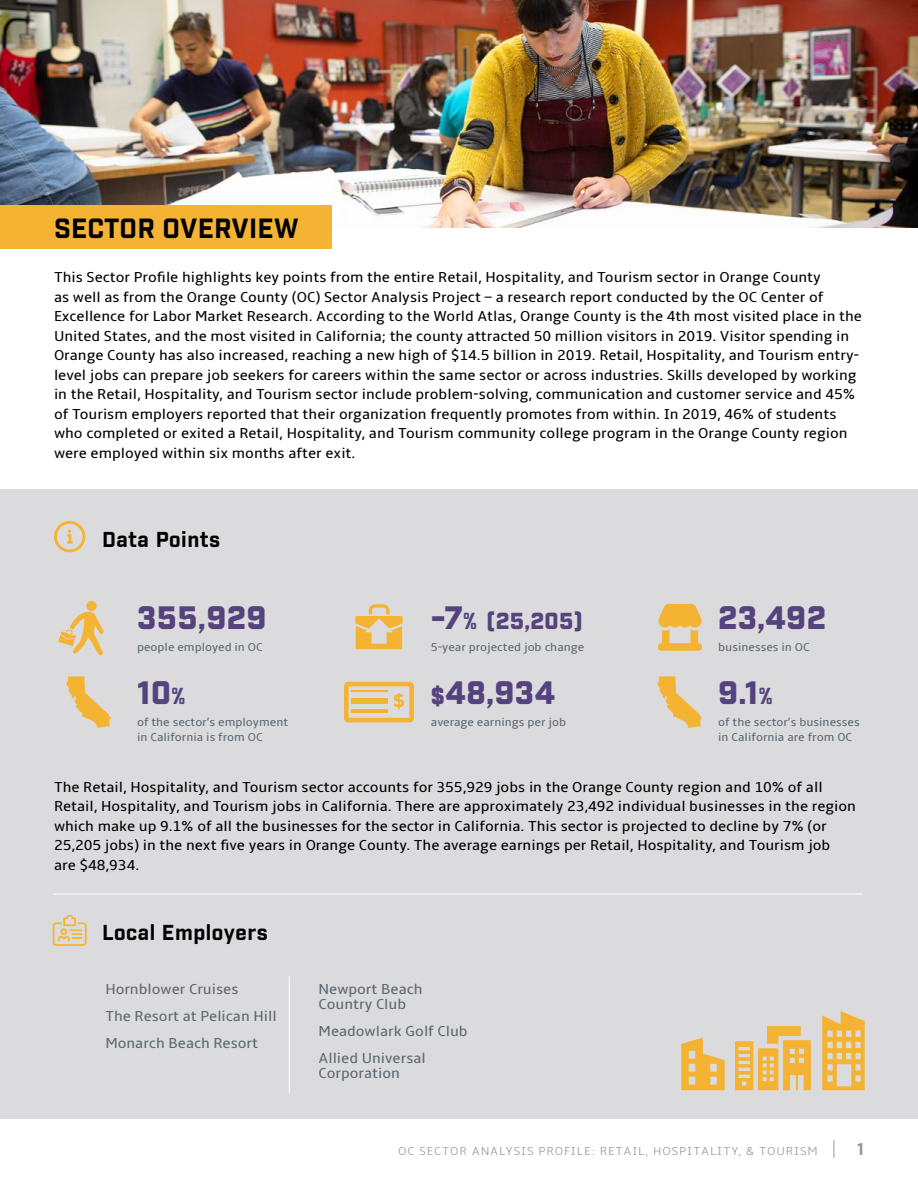
<style>
.page{position:relative;width:918px;height:1188px;background:#fff}
.page>*{position:absolute;margin:0;border:0;box-sizing:border-box;transform-origin:0 0}
.t1{font:900 31.5px "Industry";letter-spacing:.015em;color:#55437e}
.t2{font:700 27px "Industry";letter-spacing:.01em;color:#000}
.t3{font:900 22.5px "Industry";color:#55437e}
.t4{font:700 21px "Industry";letter-spacing:.025em;color:#000}
.t5{font:700 16.5px "Industry";color:#939598}
.t6{font:15px/19.5px "Amble";color:#000}
.t7{font:15px/27px "Amble";color:#5b6771}
.t8{font:12px/15px "Amble";color:#5b6771}
.t9{font:300 12px "Amble";letter-spacing:.075em;color:#939598}
.s1{font-size:22.5px}
.s2{font-size:31.5px}
</style>
<div class="page">
<img style="left:0;top:0;width:918px;height:227px">
<div style="left:0;top:489px;width:918px;height:630px;background:#dbdbdd"></div>
<svg style="left:54px;top:521px;width:31px;height:31px"></svg>
<svg style="left:53px;top:914px;width:34px;height:32px"></svg>
<svg style="left:58px;top:601px;width:46px;height:54px"></svg>
<svg style="left:66px;top:676px;width:45px;height:52px"></svg>
<svg style="left:657px;top:676px;width:45px;height:52px"></svg>
<svg style="left:355px;top:604px;width:48px;height:45px"></svg>
<svg style="left:344px;top:682px;width:70px;height:40px"></svg>
<svg style="left:658px;top:604px;width:44px;height:47px"></svg>
<hr style="left:53px;top:894px;width:810px;height:1px;background:#fff">
<hr style="left:289px;top:976px;width:1px;height:117px;background:#fff">
<svg style="left:681px;top:1038px;width:44px;height:52px"></svg>
<svg style="left:735px;top:1026px;width:76px;height:64px"></svg>
<svg style="left:822px;top:1011px;width:43px;height:79px"></svg>
<div style="left:0;top:205px;width:332px;height:44px;background:#f4b333"></div>
<svg style="left:834px;top:1140px;width:1px;height:18px"></svg>
<h2 class="t2" style="left:54px;top:212px;width:246px">SECTOR OVERVIEW</h2>
<p class="t6" style="left:54px;top:268px;width:810px">This Sector Profile highlights key points from the entire Retail, Hospitality, and Tourism sector in Orange County<br>as well as from the Orange County (OC) Sector Analysis Project – a research report conducted by the OC Center of Excellence for Labor Market Research. According to the World Atlas, Orange County is the 4th most visited place in the United States, and the most visited in California; the county attracted 50 million visitors in 2019. Visitor spending in Orange County has also increased, reaching a new high of $14.5 billion in 2019. Retail, Hospitality, and Tourism entry&shy;level jobs can prepare job seekers for careers within the same sector or across industries. Skills developed by working in the Retail, Hospitality, and Tourism sector include problem-solving, communication and customer service and 45% of Tourism employers reported that their organization frequently promotes from within. In 2019, 46% of students who completed or exited a Retail, Hospitality, and Tourism community college program in the Orange County region were employed within six months after exit.</p>
<h3 class="t4" style="left:102px;top:526px;width:120px">Data Points</h3>
<h1 class="t1" style="left:137px;top:598px;width:131px">355,929</h1>
<p class="t8" style="left:137px;top:639px;width:127px">people employed in OC</p>
<h1 class="t1" style="left:137px;top:674px;width:50px">10<span class="s1">%</span></h1>
<p class="t8" style="left:137px;top:715px;width:153px">of the sector’s employment in California is from OC</p>
<h3 class="t3" style="left:431px;top:607px;width:154px"><span class="s2">-7</span>% (25,205)</h3>
<p class="t8" style="left:431px;top:639px;width:155px">5-year projected job change</p>
<h1 class="t1" style="left:431px;top:674px;width:126px"><span class="s1">$</span>48,934</h1>
<p class="t8" style="left:431px;top:715px;width:137px">average earnings per job</p>
<h1 class="t1" style="left:718px;top:598px;width:109px">23,492</h1>
<p class="t8" style="left:718px;top:639px;width:93px">businesses in OC</p>
<h1 class="t1" style="left:718px;top:674px;width:56px">9.1<span class="s1">%</span></h1>
<p class="t8" style="left:718px;top:715px;width:143px">of the sector’s businesses in California are from OC</p>
<p class="t6" style="left:54px;top:777px;width:804px">The Retail, Hospitality, and Tourism sector accounts for 355,929 jobs in the Orange County region and 10% of all Retail, Hospitality, and Tourism jobs in California. There are approximately 23,492 individual businesses in the region which make up 9.1% of all the businesses for the sector in California. This sector is projected to decline by 7% (or 25,205 jobs) in the next five years in Orange County. The average earnings per Retail, Hospitality, and Tourism job<br>are $48,934.</p>
<h3 class="t4" style="left:102px;top:920px;width:167px">Local Employers</h3>
<p class="t7" style="left:105px;top:976px;width:173px">Hornblower Cruises<br>The Resort at Pelican Hill<br>Monarch Beach Resort</p>
<p class="t7" style="left:319px;top:982px;width:106px;line-height:15px">Newport Beach<br>Country Club</p>
<p class="t7" style="left:319px;top:1018px;width:151px">Meadowlark Golf Club<br>Allied Universal</p>
<p class="t7" style="left:319px;top:1060px;width:83px">Corporation</p>
<p class="t9" style="left:398px;top:1144px;width:421px">OC SECTOR ANALYSIS PROFILE: RETAIL, HOSPITALITY, &amp; TOURISM</p>
<p class="t5" style="left:857px;top:1139px;width:8px">1</p>
</div>
